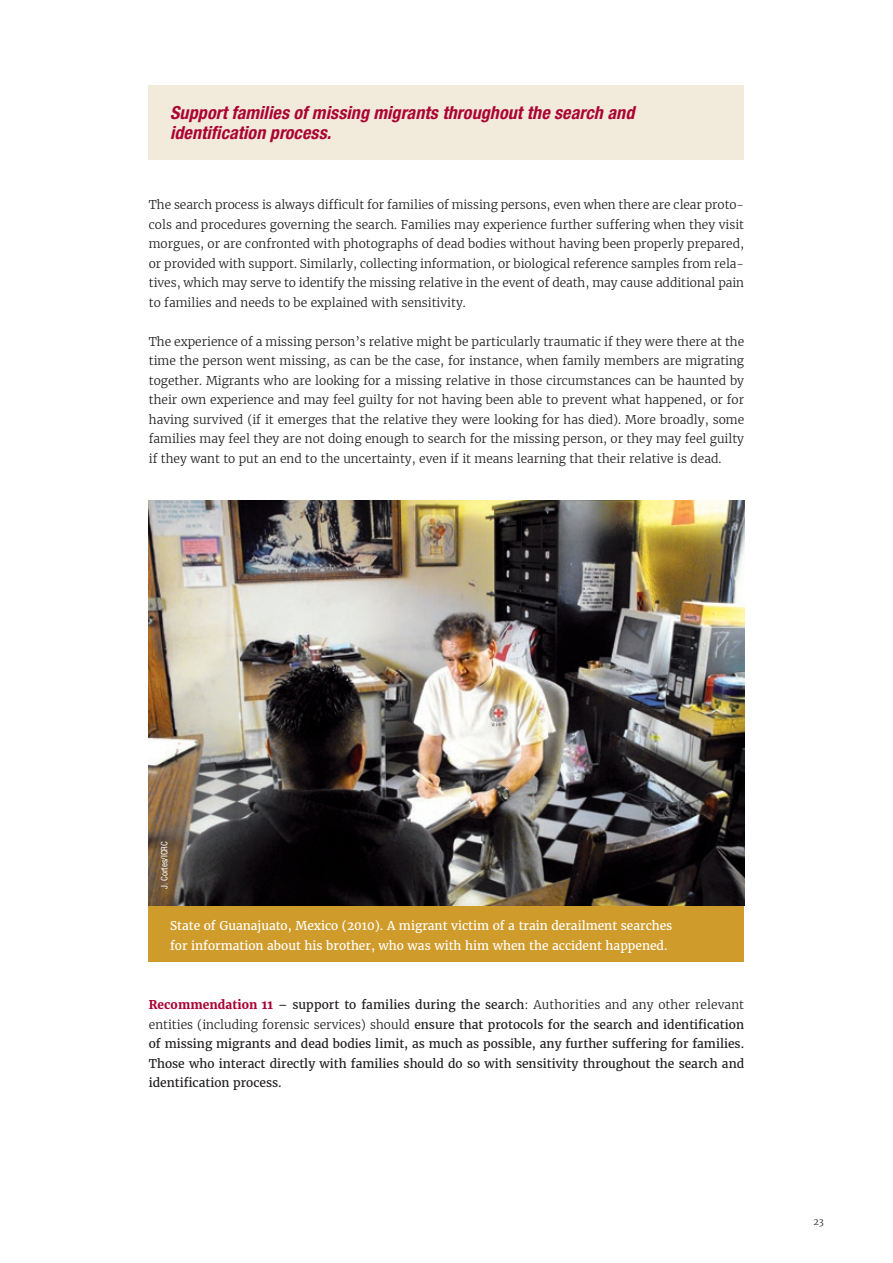
<style>
.page{position:relative;width:893px;height:1263px;background:#fff}
.page>*{position:absolute;margin:0;border:0;box-sizing:border-box;transform-origin:0 0}
.t1{font:italic 700 condensed 18px/19.5px "Helvetica Neue LT Std";letter-spacing:.005em;color:#ab0333}
.t2{font:300 12px/19.5px "Merriweather";color:#231f20}
.t3{font:12px/19.5px "Merriweather";color:#231f20;text-align:justify}
.t4{font:12px/19.5px "Merriweather";color:#fff}
.t5{font:condensed 9px "Helvetica Neue LT Std";color:#fff}
.t6{font:300 9px "Merriweather";color:#231f20}
.s1{font-weight:700;color:#ab0333}
.s2{font-weight:300}
</style>
<div class="page">
<div style="left:149px;top:85px;width:595px;height:75px;background:#f2eadb"></div>
<div style="left:149px;top:905px;width:595px;height:57px;background:#cf9b2a"></div>
<img style="left:149px;top:501px;width:595px;height:405px">
<h1 class="t1" style="left:170px;top:103px;width:466px">Support families of missing migrants throughout the search and identification process.</h1>
<p class="t2" style="left:149px;top:195px;width:597px">The search process is always difficult for families of missing persons, even when there are clear proto&shy;cols and procedures governing the search. Families may experience further suffering when they visit morgues, or are confronted with photographs of dead bodies without having been properly prepared, or provided with support. Similarly, collecting information, or biological reference samples from rela&shy;tives, which may serve to identify the missing relative in the event of death, may cause additional pain to families and needs to be explained with sensitivity.</p>
<p class="t2" style="left:149px;top:332px;width:597px;text-align:justify">The experience of a missing person’s relative might be particularly traumatic if they were there at the time the person went missing, as can be the case, for instance, when family members are migrating together. Migrants who are looking for a missing relative in those circumstances can be haunted by their own experience and may feel guilty for not having been able to prevent what happened, or for having survived (if it emerges that the relative they were looking for has died). More broadly, some families may feel they are not doing enough to search for the missing person, or they may feel guilty if they want to put an end to the uncertainty, even if it means learning that their relative is dead.</p>
<p class="t5" style="left:159px;top:889px;width:49px;rotate:-90deg">J. Cortes/ICRC</p>
<p class="t4" style="left:170px;top:916px;width:504px">State of Guanajuato, Mexico (2010). A migrant victim of a train derailment searches for information about his brother, who was with him when the accident happened.</p>
<p class="t3" style="left:149px;top:995px;width:597px"><span class="s1">Recommendation 11</span> – support to families during the search<span class="s2">: Authorities and any other relevant entities (including forensic services) should</span> ensure that protocols for the search and identification of missing migrants and dead bodies limit, as much as possible, any further suffering for families.<br>Those who interact directly with families should do so with sensitivity throughout the search and identification process.</p>
<p class="t6" style="left:813px;top:1215px;width:12px">23</p>
</div>
